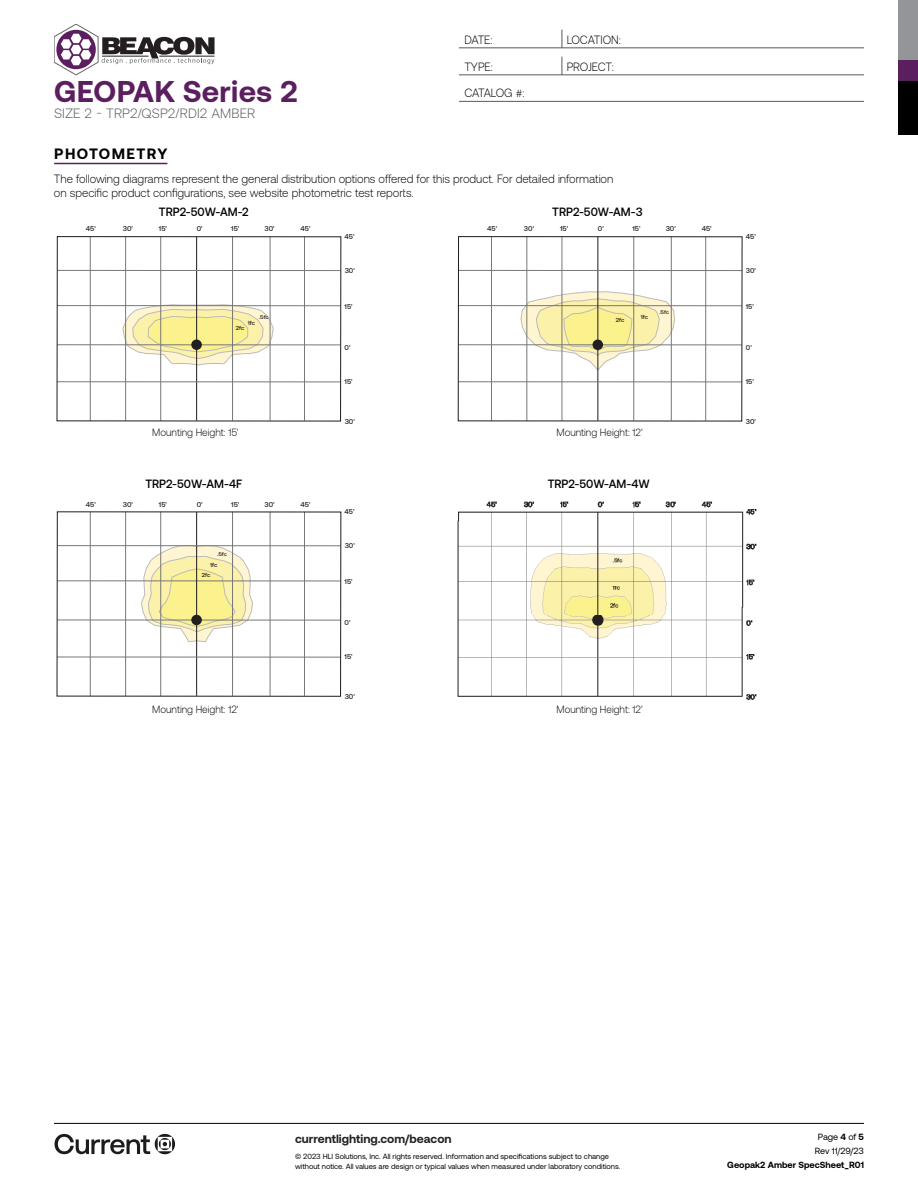
<style>
.page{position:relative;width:918px;height:1188px;background:#fff}
.page>*{position:absolute;margin:0;border:0;box-sizing:border-box;transform-origin:0 0}
.t1{font:700 30px "Aeonik";letter-spacing:.01em;color:#5b1e5f}
.t2{font:700 15px "Aeonik";letter-spacing:.1em;color:#000}
.t3{font:300 13.5px "Aeonik";letter-spacing:.01em;color:#58595b}
.t4{font:300 12px/14.4px "Aeonik";color:#000;scale:.95 1}
.t5{font:500 12px "Aeonik";color:#000;scale:.95 1}
.t6{font:700 12px "Aeonik";color:#202322}
.t7{font:300 12px "Aeonik";letter-spacing:-.05em;color:#000;scale:.95 1}
.t8{font:300 12px "Aeonik";letter-spacing:-.02em;color:#000;scale:.95 1}
.t9{font:300 10.5px "Aeonik";color:#000;scale:.95 1}
.t10{font:700 9px "Aeonik";color:#000}
.t11{font:9px/14.1px "Aeonik";color:#000;text-align:center}
.t12{font:7.5px/9.8px "Aeonik";color:#000}
.t13{font:500 7.05px "Aeonik";color:#231f20}
.t14{font:500 5.85px "Aeonik";color:#231f20}
.t15{font:500 5.25px "Aeonik";color:#231f20;scale:1.13 1}
.s1{font-weight:700}
</style>
<div class="page">
<div style="left:898px;top:81px;width:20px;height:54px;background:#000"></div>
<div style="left:898px;top:0;width:20px;height:61px;background:#939598"></div>
<div style="left:898px;top:61px;width:20px;height:20px;background:#5b1e5f"></div>
<svg style="left:54px;top:24px;width:161px;height:51px"></svg>
<hr style="left:54px;top:1123px;width:810px;height:1px;background:#000">
<svg style="left:55px;top:1134px;width:120px;height:20px"></svg>
<hr style="left:459px;top:48px;width:405px;height:1px;background:#58595b">
<svg style="left:562px;top:30px;width:1px;height:18px"></svg>
<hr style="left:459px;top:75px;width:405px;height:1px;background:#58595b">
<svg style="left:562px;top:57px;width:1px;height:18px"></svg>
<hr style="left:459px;top:101px;width:405px;height:1px;background:#58595b">
<hr style="left:54px;top:163px;width:113px;height:1px;background:#5b1e5f">
<svg style="left:141px;top:546px;width:112px;height:96px"></svg>
<hr style="left:57px;top:581px;width:284px;height:1px;background:#777774">
<hr style="left:57px;top:620px;width:284px;height:1px;background:#777774">
<hr style="left:232px;top:512px;width:1px;height:184px;background:#777774">
<hr style="left:160px;top:512px;width:1px;height:184px;background:#777774">
<hr style="left:196px;top:512px;width:1px;height:184px;background:#231f20">
<hr style="left:125px;top:512px;width:1px;height:184px;background:#777774">
<hr style="left:90px;top:512px;width:1px;height:184px;background:#777774">
<hr style="left:270px;top:512px;width:1px;height:184px;background:#777774">
<hr style="left:304px;top:512px;width:1px;height:184px;background:#777774">
<hr style="left:57px;top:545px;width:284px;height:1px;background:#777774">
<hr style="left:57px;top:657px;width:284px;height:1px;background:#777774">
<div style="left:191px;top:615px;width:11px;height:10px;background:#231f20;border-radius:50%"></div>
<div style="left:56px;top:511px;width:285px;height:186px;border:1px solid #231f20"></div>
<svg style="left:122px;top:304px;width:152px;height:61px"></svg>
<hr style="left:57px;top:305px;width:284px;height:1px;background:#777774">
<hr style="left:57px;top:344px;width:284px;height:1px;background:#777774">
<hr style="left:232px;top:237px;width:1px;height:184px;background:#777774">
<hr style="left:160px;top:237px;width:1px;height:184px;background:#777774">
<hr style="left:196px;top:237px;width:1px;height:184px;background:#231f20">
<hr style="left:125px;top:237px;width:1px;height:184px;background:#777774">
<hr style="left:90px;top:237px;width:1px;height:184px;background:#777774">
<hr style="left:270px;top:237px;width:1px;height:184px;background:#777774">
<hr style="left:304px;top:237px;width:1px;height:184px;background:#777774">
<hr style="left:57px;top:270px;width:284px;height:1px;background:#777774">
<hr style="left:57px;top:382px;width:284px;height:1px;background:#777774">
<div style="left:191px;top:340px;width:11px;height:10px;background:#231f20;border-radius:50%"></div>
<div style="left:56px;top:236px;width:285px;height:186px;border:1px solid #231f20"></div>
<img style="left:457px;top:501px;width:300px;height:199px">
<svg style="left:521px;top:291px;width:154px;height:80px"></svg>
<hr style="left:458px;top:305px;width:284px;height:1px;background:#777774">
<hr style="left:458px;top:344px;width:284px;height:1px;background:#777774">
<hr style="left:634px;top:237px;width:1px;height:184px;background:#777774">
<hr style="left:562px;top:237px;width:1px;height:184px;background:#777774">
<hr style="left:597px;top:237px;width:1px;height:184px;background:#231f20">
<hr style="left:527px;top:237px;width:1px;height:184px;background:#777774">
<hr style="left:491px;top:237px;width:1px;height:184px;background:#777774">
<hr style="left:671px;top:237px;width:1px;height:184px;background:#777774">
<hr style="left:705px;top:237px;width:1px;height:184px;background:#777774">
<hr style="left:458px;top:270px;width:284px;height:1px;background:#777774">
<hr style="left:458px;top:382px;width:284px;height:1px;background:#777774">
<div style="left:593px;top:340px;width:10px;height:10px;background:#231f20;border-radius:50%"></div>
<div style="left:458px;top:236px;width:285px;height:186px;border:1px solid #231f20"></div>
<h1 class="t1" style="left:54px;top:74px;width:245px">GEOPAK Series 2</h1>
<p class="t3" style="left:54px;top:106px;width:203px">SIZE 2 - TRP2/QSP2/RDI2 AMBER</p>
<p class="t2" style="left:54px;top:145px;width:115px">PHOTOMETRY</p>
<p class="t4" style="left:464px;top:33px;width:31px">DATE:</p>
<p class="t4" style="left:567px;top:33px;width:59px">LOCATION:</p>
<p class="t4" style="left:464px;top:59px;width:32px">TYPE:</p>
<p class="t8" style="left:567px;top:60px;width:51px">PROJECT:</p>
<p class="t7" style="left:464px;top:87px;width:65px">CATALOG #:</p>
<p class="t4" style="left:54px;top:171px;width:590px">The following diagrams represent the general distribution options offered for this product. For detailed information on specific product configurations, see website photometric test reports.</p>
<p class="t13" style="left:86px;top:225px;width:11px">45'</p>
<p class="t13" style="left:123px;top:225px;width:12px">30'</p>
<p class="t5" style="left:159px;top:205px;width:96px">TRP2-50W-AM-2</p>
<p class="t5" style="left:552px;top:205px;width:97px">TRP2-50W-AM-3</p>
<p class="t13" style="left:159px;top:225px;width:10px">15'</p>
<p class="t13" style="left:197px;top:225px;width:7px">0'</p>
<p class="t13" style="left:231px;top:225px;width:10px">15'</p>
<p class="t13" style="left:264px;top:225px;width:12px">30'</p>
<p class="t13" style="left:301px;top:225px;width:11px">45'</p>
<p class="t13" style="left:487px;top:225px;width:11px">45'</p>
<p class="t13" style="left:524px;top:225px;width:12px">30'</p>
<p class="t13" style="left:560px;top:225px;width:10px">15'</p>
<p class="t13" style="left:598px;top:225px;width:7px">0'</p>
<p class="t13" style="left:633px;top:225px;width:10px">15'</p>
<p class="t13" style="left:666px;top:225px;width:12px">30'</p>
<p class="t13" style="left:345px;top:232px;width:11px">45'</p>
<p class="t13" style="left:345px;top:267px;width:12px">30'</p>
<p class="t15" style="left:259px;top:314px;width:10px">.5fc</p>
<p class="t14" style="left:248px;top:320px;width:9px">1fc</p>
<p class="t14" style="left:236px;top:324px;width:10px">2fc</p>
<p class="t13" style="left:345px;top:302px;width:10px">15'</p>
<p class="t14" style="left:616px;top:317px;width:10px">2fc</p>
<p class="t14" style="left:641px;top:313px;width:9px">1fc</p>
<p class="t15" style="left:659px;top:310px;width:10px">.5fc</p>
<p class="t13" style="left:345px;top:344px;width:7px">0'</p>
<p class="t13" style="left:345px;top:377px;width:10px">15'</p>
<p class="t13" style="left:345px;top:417px;width:12px">30'</p>
<p class="t9" style="left:152px;top:427px;width:92px">Mounting Height: 15'</p>
<p class="t9" style="left:556px;top:427px;width:92px">Mounting Height: 12'</p>
<p class="t13" style="left:86px;top:500px;width:11px">45'</p>
<p class="t13" style="left:123px;top:500px;width:12px">30'</p>
<p class="t5" style="left:145px;top:477px;width:103px">TRP2-50W-AM-4F</p>
<p class="t5" style="left:548px;top:477px;width:109px">TRP2-50W-AM-4W</p>
<p class="t13" style="left:159px;top:500px;width:10px">15'</p>
<p class="t13" style="left:197px;top:500px;width:7px">0'</p>
<p class="t13" style="left:231px;top:500px;width:10px">15'</p>
<p class="t13" style="left:264px;top:500px;width:12px">30'</p>
<p class="t15" style="left:217px;top:552px;width:10px">.5fc</p>
<p class="t14" style="left:210px;top:562px;width:9px">1fc</p>
<p class="t14" style="left:202px;top:572px;width:10px">2fc</p>
<p class="t13" style="left:301px;top:500px;width:11px">45'</p>
<p class="t13" style="left:345px;top:508px;width:11px">45'</p>
<p class="t13" style="left:345px;top:542px;width:12px">30'</p>
<p class="t13" style="left:345px;top:578px;width:10px">15'</p>
<p class="t9" style="left:152px;top:703px;width:92px">Mounting Height: 12'</p>
<p class="t13" style="left:345px;top:619px;width:7px">0'</p>
<p class="t13" style="left:345px;top:652px;width:10px">15'</p>
<p class="t13" style="left:345px;top:693px;width:12px">30'</p>
<p class="t9" style="left:556px;top:703px;width:92px">Mounting Height: 12'</p>
<p class="t13" style="left:702px;top:225px;width:11px">45'</p>
<p class="t13" style="left:746px;top:232px;width:11px">45'</p>
<p class="t13" style="left:746px;top:267px;width:12px">30'</p>
<p class="t13" style="left:746px;top:302px;width:10px">15'</p>
<p class="t13" style="left:746px;top:344px;width:7px">0'</p>
<p class="t13" style="left:746px;top:377px;width:10px">15'</p>
<p class="t13" style="left:746px;top:417px;width:12px">30'</p>
<p class="t6" style="left:295px;top:1132px;width:158px">currentlighting.com/beacon</p>
<p class="t12" style="left:295px;top:1152px;width:327px">© 2023 HLI Solutions, Inc. All rights reserved. Information and specifications subject to change without notice. All values are design or typical values when measured under laboratory conditions.</p>
<p class="t11" style="left:815px;top:1130px;width:51px">Page <span class="s1">4</span> of <span class="s1">5<br></span>Rev 11/29/23</p>
<p class="t10" style="left:727px;top:1160px;width:138px">Geopak2 Amber SpecSheet_R01</p>
</div>
